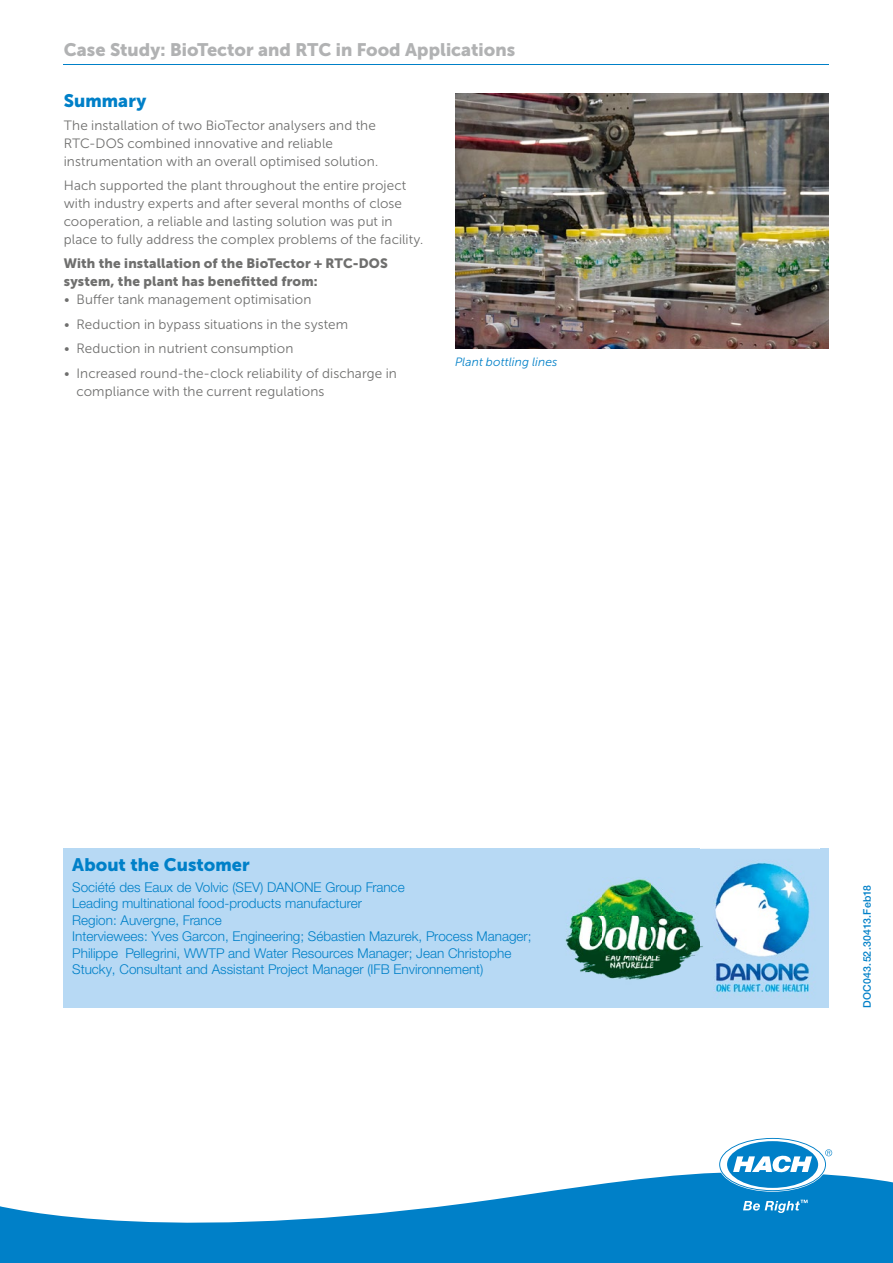
<style>
.page{position:relative;width:893px;height:1263px;background:#fff}
.page>*{position:absolute;margin:0;border:0;box-sizing:border-box;transform-origin:0 0}
.t1{font:18px "Museo Sans Cyrl 900";color:#b1b2b3}
.t2{font:18px "Museo Sans Cyrl 900";letter-spacing:.005em;color:#0080c8}
.t3{font:13.5px/18px "Museo Sans Cyrl 300";letter-spacing:.01em;color:#6f6f6e}
.t4{font:300 13.5px/16.5px "Helvetica Neue LTW1 G";color:#0080c8}
.t5{font:13.5px/18px "Museo Sans Cyrl 900";letter-spacing:.01em;color:#6f6f6e}
.t6{font:italic 12px "Museo Sans Cyrl 300";letter-spacing:.015em;color:#0080c8}
.t7{font:500 10.5px "Helvetica Neue LTW1 G";letter-spacing:.02em;color:#0080c8}
</style>
<div class="page">
<hr style="left:64px;top:64px;width:765px;height:1px;background:#0080c8">
<img style="left:455px;top:94px;width:374px;height:254px">
<div style="left:64px;top:849px;width:765px;height:159px;background:#b7d9f4"></div>
<img style="left:565px;top:879px;width:135px;height:101px">
<img style="left:700px;top:848px;width:119px;height:145px">
<svg style="left:0;top:1172px;width:893px;height:91px;fill:#0080c8"></svg>
<svg style="left:720px;top:1139px;width:112px;height:51px"></svg>
<svg style="left:743px;top:1200px;width:65px;height:13px"></svg>
<h1 class="t1" style="left:64px;top:39px;width:453px">Case Study: BioTector and RTC in Food Applications</h1>
<h1 class="t2" style="left:64px;top:91px;width:84px">Summary</h1>
<p class="t3" style="left:64px;top:116px;width:316px">The installation of two BioTector analysers and the<br>RTC-DOS combined innovative and reliable instrumentation with an overall optimised solution.</p>
<p class="t3" style="left:64px;top:176px;width:361px">Hach supported the plant throughout the entire project with industry experts and after several months of close cooperation, a reliable and lasting solution was put in place to fully address the complex problems of the facility.</p>
<p class="t5" style="left:64px;top:255px;width:326px">With the installation of the BioTector + RTC-DOS system, the plant has benefitted from:</p>
<p class="t3" style="left:64px;top:291px;width:249px">• Buffer tank management optimisation</p>
<p class="t3" style="left:64px;top:315px;width:286px">• Reduction in bypass situations in the system</p>
<p class="t3" style="left:64px;top:340px;width:231px">• Reduction in nutrient consumption</p>
<p class="t3" style="left:77px;top:364px;width:322px;text-indent:-13px">• Increased round-the-clock reliability of discharge in compliance with the current regulations</p>
<p class="t6" style="left:455px;top:355px;width:104px">Plant bottling lines</p>
<h1 class="t2" style="left:72px;top:854px;width:179px">About the Customer</h1>
<p class="t4" style="left:72px;top:879px;width:461px">Société des Eaux de Volvic (SEV) DANONE Group France<br>Leading multinational food-products manufacturer<br>Region: Auvergne, France<br>Interviewees: Yves Garcon, Engineering; Sébastien Mazurek, Process Manager; Philippe Pellegrini, WWTP and Water Resources Manager; Jean Christophe Stucky, Consultant and Assistant Project Manager (IFB Environnement)</p>
<p class="t7" style="left:861px;top:1008px;width:124px;rotate:-90deg">DOC043. 52 .30413.Feb18</p>
</div>
